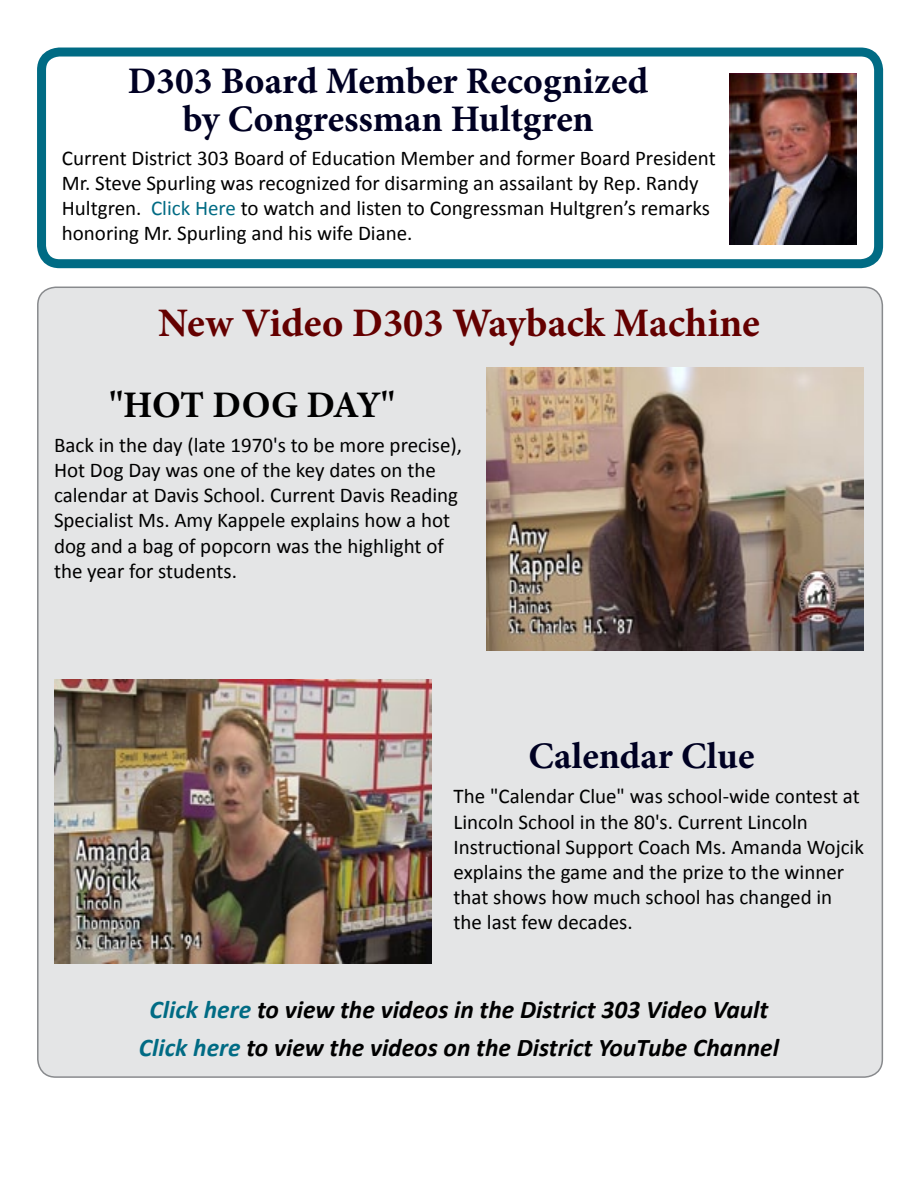
<style>
.page{position:relative;width:918px;height:1188px;background:#fff}
.page>*{position:absolute;margin:0;border:0;box-sizing:border-box;transform-origin:0 0}
.t1{font:700 40.5px "Minion Pro";color:#640000}
.t2{font:700 37.5px/37.5px "Minion Pro";color:#000123;text-align:center}
.t3{font:700 37.5px "Minion Pro";letter-spacing:-.015em;color:#000}
.t4{font:italic 700 25.5px/37.8px "Calibri";color:#000;text-align:center}
.t5{font:21px/25.2px "Calibri";color:#000}
.s1{color:#006b84}
</style>
<div class="page">
<div style="left:38px;top:287px;width:844px;height:790px;background:#e4e5e6;border-radius:18px"></div>
<div style="left:37px;top:48px;width:846px;height:220px;border:9px solid #006b84;border-radius:18px"></div>
<img style="left:729px;top:74px;width:128px;height:170px">
<img style="left:54px;top:680px;width:378px;height:283px">
<img style="left:486px;top:367px;width:378px;height:284px">
<h2 class="t2" style="left:128px;top:62px;width:522px">D303 Board Member Recognized by Congressman Hultgren</h2>
<p class="t5" style="left:62px;top:145px;width:656px">Current District 303 Board of Education Member and former Board President Mr. Steve Spurling was recognized for disarming an assailant by Rep. Randy Hultgren. <span class="s1">Click Here</span> to watch and listen to Congressman Hultgren’s remarks honoring Mr. Spurling and his wife Diane.</p>
<h1 class="t1" style="left:158px;top:294px;width:603px">New Video D303 Wayback Machine</h1>
<h2 class="t3" style="left:109px;top:379px;width:288px">"HOT DOG DAY"</h2>
<p class="t5" style="left:54px;top:432px;width:410px">Back in the day (late 1970's to be more precise), Hot Dog Day was one of the key dates on the calendar at Davis School. Current Davis Reading Specialist Ms. Amy Kappele explains how a hot dog and a bag of popcorn was the highlight of the year for students.</p>
<h2 class="t2" style="left:528px;top:737px;width:228px">Calendar Clue</h2>
<p class="t5" style="left:454px;top:784px;width:412px">The "Calendar Clue" was school-wide contest at Lincoln School in the 80's. Current Lincoln Instructional Support Coach Ms. Amanda Wojcik explains the game and the prize to the winner that shows how much school has changed in the last few decades.</p>
<p class="t4" style="left:139px;top:991px;width:642px"><span class="s1">Click here</span> to view the videos in the District 303 Video Vault<br><span class="s1">Click here</span> to view the videos on the District YouTube Channel</p>
</div>
